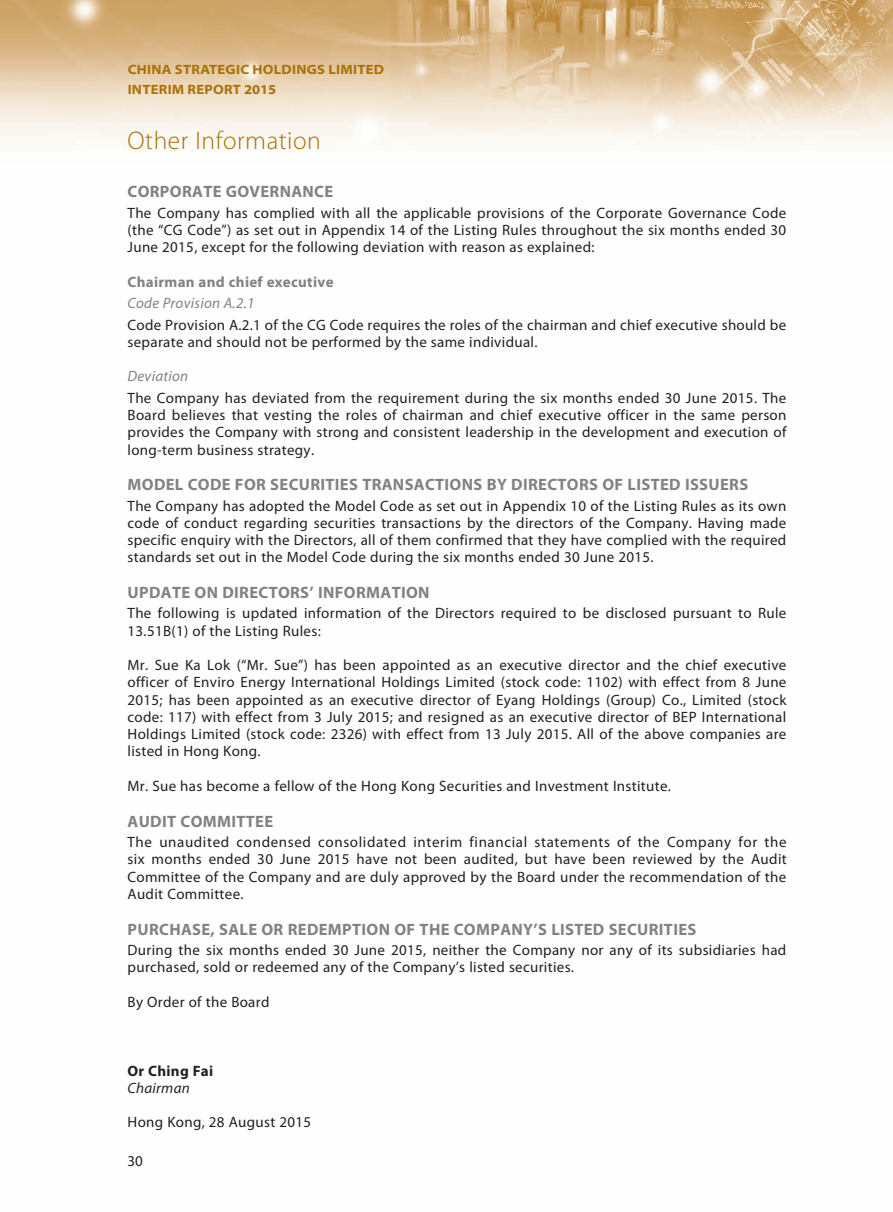
<style>
.page{position:relative;width:893px;height:1212px;background:#fff}
.page>*{position:absolute;margin:0;border:0;box-sizing:border-box;transform-origin:0 0}
.t1{font:300 25.5px "Myriad Pro";letter-spacing:.02em;color:#aa7007}
.t2{font:700 16.5px "Myriad Pro";letter-spacing:.02em;color:#808285}
.t3{font:15px/17.2px "Myriad Pro";letter-spacing:.02em;color:#231f20;text-align:justify}
.t4{font:italic 15px "Myriad Pro";letter-spacing:.02em;color:#808285}
.t5{font:700 15px "Myriad Pro";letter-spacing:.02em;color:#808285}
.t6{font:700 15px "Myriad Pro";letter-spacing:.02em;color:#231f20}
.t7{font:italic 15px "Myriad Pro";letter-spacing:.02em;color:#231f20}
.t8{font:700 semi-expanded 13.5px/20.2px "Myriad Pro";letter-spacing:.02em;color:#aa7007}
</style>
<div class="page">
<img style="left:0;top:0;width:893px;height:147px">
<p class="t8" style="left:128px;top:59px;width:258px">CHINA STRATEGIC HOLDINGS LIMITED<br>INTERIM REPORT 2015</p>
<h1 class="t1" style="left:128px;top:125px;width:195px">Other Information</h1>
<p class="t2" style="left:128px;top:181px;width:207px">CORPORATE GOVERNANCE</p>
<p class="t3" style="left:128px;top:204px;width:660px">The Company has complied with all the applicable provisions of the Corporate Governance Code (the “CG Code”) as set out in Appendix 14 of the Listing Rules throughout the six months ended 30<br>June 2015, except for the following deviation with reason as explained:</p>
<p class="t5" style="left:128px;top:272px;width:208px">Chairman and chief executive</p>
<p class="t4" style="left:128px;top:294px;width:128px">Code Provision A.2.1</p>
<p class="t3" style="left:128px;top:316px;width:660px">Code Provision A.2.1 of the CG Code requires the roles of the chairman and chief executive should be separate and should not be performed by the same individual.</p>
<p class="t4" style="left:128px;top:367px;width:62px">Deviation</p>
<p class="t3" style="left:128px;top:389px;width:660px">The Company has deviated from the requirement during the six months ended 30 June 2015. The Board believes that vesting the roles of chairman and chief executive officer in the same person provides the Company with strong and consistent leadership in the development and execution of long-term business strategy.</p>
<p class="t2" style="left:128px;top:474px;width:622px">MODEL CODE FOR SECURITIES TRANSACTIONS BY DIRECTORS OF LISTED ISSUERS</p>
<p class="t3" style="left:128px;top:497px;width:660px">The Company has adopted the Model Code as set out in Appendix 10 of the Listing Rules as its own code of conduct regarding securities transactions by the directors of the Company. Having made specific enquiry with the Directors, all of them confirmed that they have complied with the required standards set out in the Model Code during the six months ended 30 June 2015.</p>
<p class="t2" style="left:128px;top:582px;width:304px">UPDATE ON DIRECTORS’ INFORMATION</p>
<p class="t3" style="left:128px;top:604px;width:660px">The following is updated information of the Directors required to be disclosed pursuant to Rule<br>13.51B(1) of the Listing Rules:</p>
<p class="t3" style="left:128px;top:656px;width:660px">Mr. Sue Ka Lok (“Mr. Sue”) has been appointed as an executive director and the chief executive officer of Enviro Energy International Holdings Limited (stock code: 1102) with effect from 8 June 2015; has been appointed as an executive director of Eyang Holdings (Group) Co., Limited (stock code: 117) with effect from 3 July 2015; and resigned as an executive director of BEP International Holdings Limited (stock code: 2326) with effect from 13 July 2015. All of the above companies are listed in Hong Kong.</p>
<p class="t3" style="left:128px;top:777px;width:545px">Mr. Sue has become a fellow of the Hong Kong Securities and Investment Institute.</p>
<p class="t2" style="left:128px;top:810px;width:147px">AUDIT COMMITTEE</p>
<p class="t3" style="left:128px;top:833px;width:661px">The unaudited condensed consolidated interim financial statements of the Company for the six months ended 30 June 2015 have not been audited, but have been reviewed by the Audit Committee of the Company and are duly approved by the Board under the recommendation of the Audit Committee.</p>
<p class="t2" style="left:128px;top:918px;width:570px">PURCHASE, SALE OR REDEMPTION OF THE COMPANY’S LISTED SECURITIES</p>
<p class="t3" style="left:128px;top:941px;width:660px">During the six months ended 30 June 2015, neither the Company nor any of its subsidiaries had purchased, sold or redeemed any of the Company’s listed securities.</p>
<p class="t3" style="left:128px;top:992px;width:143px">By Order of the Board</p>
<p class="t6" style="left:128px;top:1061px;width:87px">Or Ching Fai</p>
<p class="t7" style="left:128px;top:1078px;width:64px">Chairman</p>
<p class="t3" style="left:128px;top:1113px;width:185px">Hong Kong, 28 August 2015</p>
<p class="t3" style="left:128px;top:1152px;width:17px">30</p>
</div>
